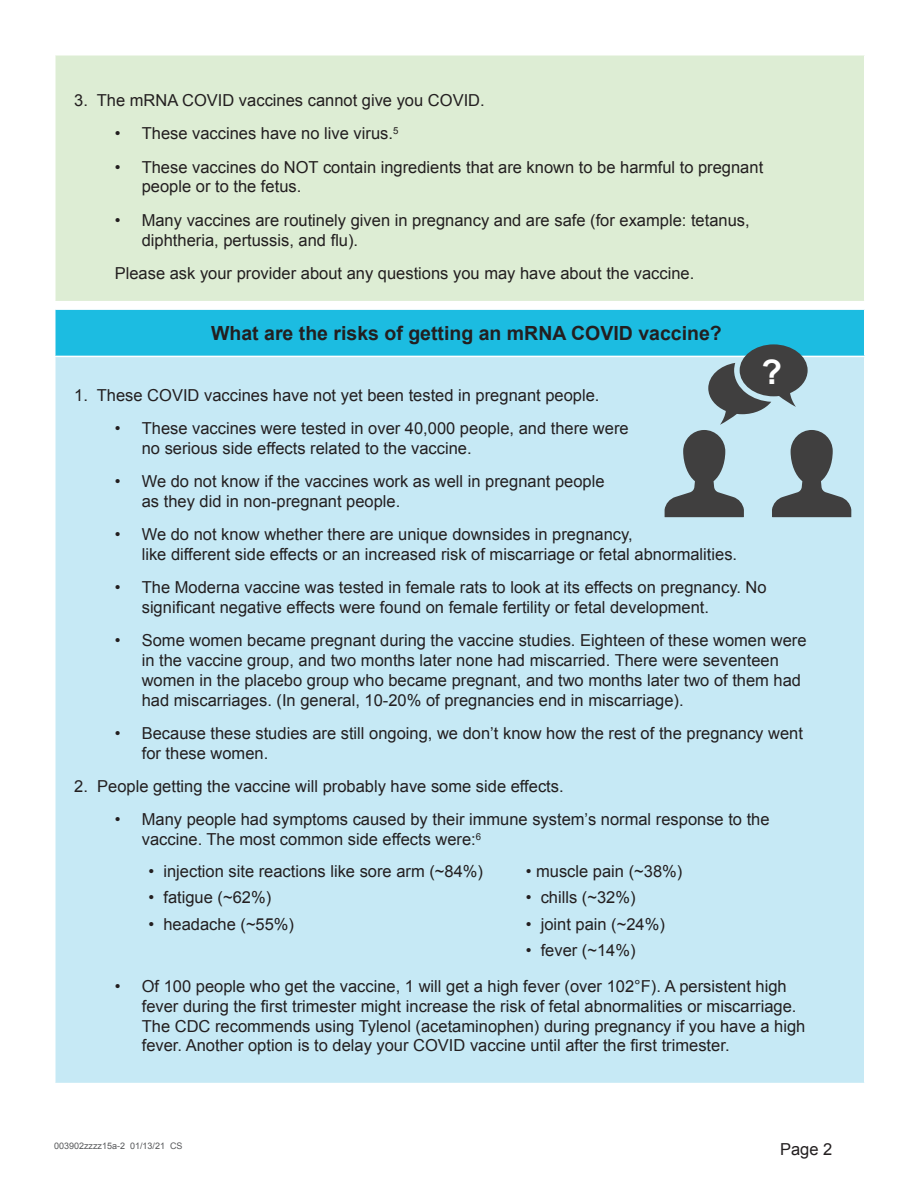
<style>
.page{position:relative;width:918px;height:1188px;background:#fff}
.page>*{position:absolute;margin:0;border:0;box-sizing:border-box;transform-origin:0 0}
.t1{font:700 33.75px "Arial";color:#fff}
.t2{font:700 19.5px "Arial";color:#231f20}
.t3{font:16.5px/19.8px "Arial";color:#231f20}
.t4{font:9px "Arial";color:#57585a}
</style>
<div class="page">
<div style="left:55px;top:55px;width:810px;height:247px;background:#ddedd4"></div>
<hr style="left:54px;top:54px;width:812px;height:2px;background:#fff">
<hr style="left:54px;top:55px;width:2px;height:246px;background:#fff">
<hr style="left:864px;top:55px;width:2px;height:246px;background:#fff">
<hr style="left:54px;top:301px;width:812px;height:1px;background:#fff">
<div style="left:55px;top:309px;width:810px;height:47px;background:#1cbce1"></div>
<div style="left:55px;top:356px;width:810px;height:728px;background:#c6e9f5"></div>
<hr style="left:54px;top:308px;width:812px;height:2px;background:#fff">
<hr style="left:54px;top:310px;width:2px;height:46px;background:#fff">
<hr style="left:864px;top:310px;width:2px;height:46px;background:#fff">
<hr style="left:54px;top:356px;width:812px;height:1px;background:#fff">
<hr style="left:54px;top:357px;width:2px;height:726px;background:#fff">
<hr style="left:864px;top:357px;width:2px;height:726px;background:#fff">
<hr style="left:54px;top:1083px;width:812px;height:1px;background:#fff">
<svg style="left:665px;top:344px;width:186px;height:173px"></svg>
<p class="t3" style="left:74px;top:91px;width:412px">3. The mRNA COVID vaccines cannot give you COVID.</p>
<p class="t3" style="left:115px;top:124px;width:285px">• These vaccines have no live virus.<sup>5</sup></p>
<p class="t3" style="left:142px;top:157px;width:623px;text-indent:-27px">• These vaccines do NOT contain ingredients that are known to be harmful to pregnant people or to the fetus.</p>
<p class="t3" style="left:142px;top:210px;width:610px;text-indent:-27px">• Many vaccines are routinely given in pregnancy and are safe (for example: tetanus, diphtheria, pertussis, and flu).</p>
<p class="t3" style="left:115px;top:263px;width:581px">Please ask your provider about any questions you may have about the vaccine.</p>
<p class="t2" style="left:211px;top:320px;width:512px">What are the risks of getting an mRNA COVID vaccine?</p>
<h1 class="t1" style="left:761px;top:350px;width:22px">?</h1>
<p class="t3" style="left:74px;top:385px;width:527px">1. These COVID vaccines have not yet been tested in pregnant people.</p>
<p class="t3" style="left:142px;top:418px;width:488px;text-indent:-27px">• These vaccines were tested in over 40,000 people, and there were no serious side effects related to the vaccine.</p>
<p class="t3" style="left:142px;top:471px;width:464px;text-indent:-27px">• We do not know if the vaccines work as well in pregnant people as they did in non-pregnant people.</p>
<p class="t3" style="left:142px;top:525px;width:597px;text-indent:-27px">• We do not know whether there are unique downsides in pregnancy,<br>like different side effects or an increased risk of miscarriage or fetal abnormalities.</p>
<p class="t3" style="left:142px;top:578px;width:626px;text-indent:-27px">• The Moderna vaccine was tested in female rats to look at its effects on pregnancy. No significant negative effects were found on female fertility or fetal development.</p>
<p class="t3" style="left:142px;top:631px;width:666px;text-indent:-27px">• Some women became pregnant during the vaccine studies. Eighteen of these women were in the vaccine group, and two months later none had miscarried. There were seventeen women in the placebo group who became pregnant, and two months later two of them had had miscarriages. (In general, 10-20% of pregnancies end in miscarriage).</p>
<p class="t3" style="left:142px;top:723px;width:663px;text-indent:-27px">• Because these studies are still ongoing, we don’t know how the rest of the pregnancy went for these women.</p>
<p class="t3" style="left:74px;top:777px;width:491px">2. People getting the vaccine will probably have some side effects.</p>
<p class="t3" style="left:142px;top:810px;width:629px;text-indent:-27px">• Many people had symptoms caused by their immune system’s normal response to the vaccine. The most common side effects were:<sup>6</sup></p>
<p class="t3" style="left:148px;top:861px;width:336px">• injection site reactions like sore arm (~84%)</p>
<p class="t3" style="left:148px;top:888px;width:124px">• fatigue (~62%)</p>
<p class="t3" style="left:148px;top:914px;width:147px">• headache (~55%)</p>
<p class="t3" style="left:526px;top:861px;width:158px">• muscle pain (~38%)</p>
<p class="t3" style="left:526px;top:888px;width:111px">• chills (~32%)</p>
<p class="t3" style="left:526px;top:914px;width:141px">• joint pain (~24%)</p>
<p class="t3" style="left:526px;top:941px;width:111px">• fever (~14%)</p>
<p class="t3" style="left:142px;top:977px;width:665px;text-indent:-27px">• Of 100 people who get the vaccine, 1 will get a high fever (over 102°F). A persistent high fever during the first trimester might increase the risk of fetal abnormalities or miscarriage.<br>The CDC recommends using Tylenol (acetaminophen) during pregnancy if you have a high fever. Another option is to delay your COVID vaccine until after the first trimester.</p>
<p class="t4" style="left:54px;top:1140px;width:130px">003902zzzz15a-2 01/13/21 CS</p>
<p class="t3" style="left:780px;top:1139px;width:54px">Page 2</p>
</div>
